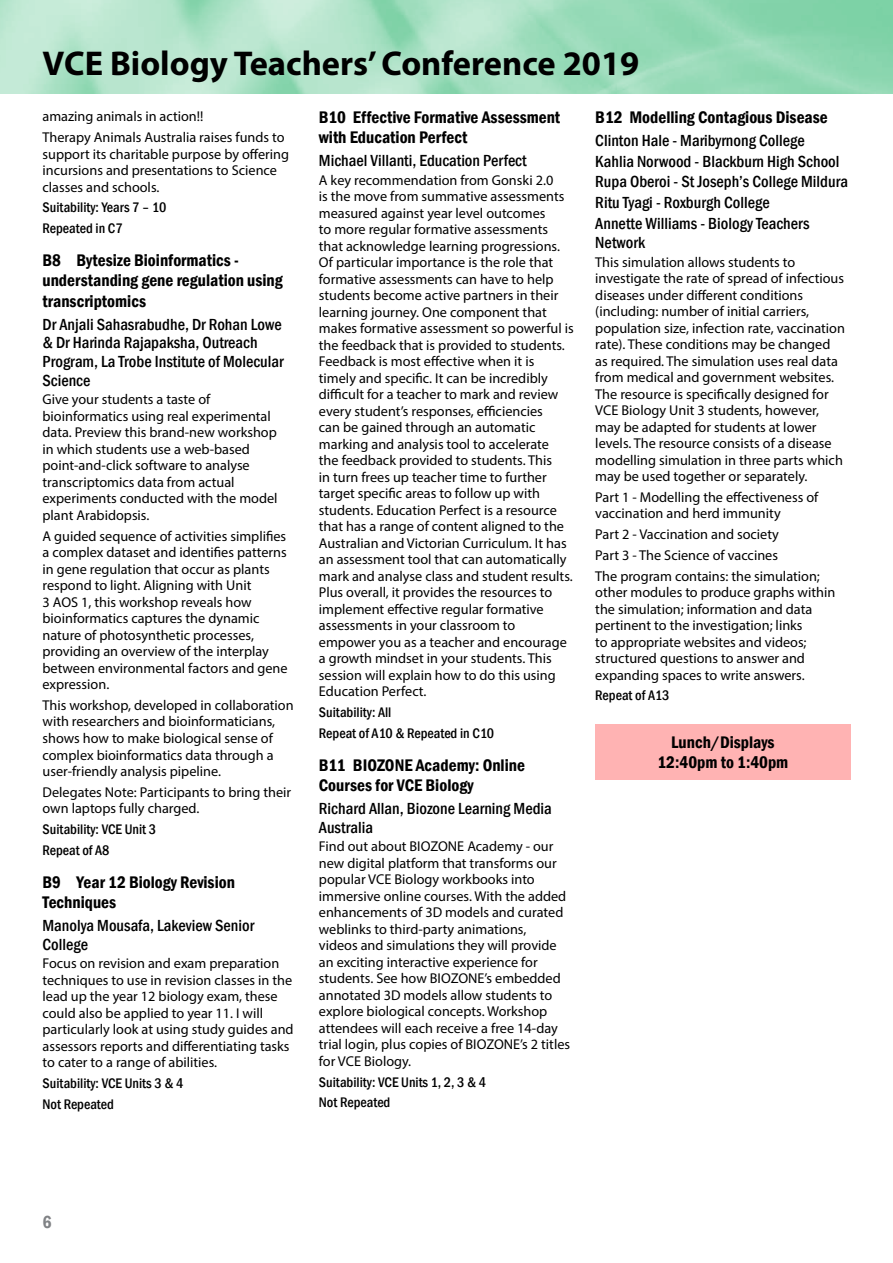
<style>
.page{position:relative;width:893px;height:1263px;background:#fff}
.page>*{position:absolute;margin:0;border:0;box-sizing:border-box;transform-origin:0 0}
.t1{font:700 34.5px "Myriad Pro";color:#000}
.t2{font:600 condensed 18px "Franklin Gothic";color:#808285}
.t3{font:600 condensed 17.25px/20.2px "Franklin Gothic";color:#000}
.t4{font:500 condensed 16.5px/18.8px "Franklin Gothic";color:#000}
.t5{font:14.25px/16.5px "Myriad Pro";color:#000}
.t6{font:500 condensed 14.25px/20.7px "Franklin Gothic";color:#000}
</style>
<div class="page">
<div style="left:595px;top:724px;width:255px;height:55px;background:#ffb3b3"></div>
<h1 class="t1" style="left:43px;top:41px;width:598px">VCE Biology Teachers’ Conference 2019</h1>
<p class="t5" style="left:43px;top:106px;width:244px;line-height:20.7px">amazing animals in action!!<br>Therapy Animals Australia raises funds to</p>
<p class="t5" style="left:43px;top:145px;width:248px">support its charitable purpose by offering incursions and presentations to Science classes and schools.</p>
<p class="t6" style="left:43px;top:197px;width:125px">Suitability: Years 7 – 10<br>Repeated in C7</p>
<p class="t3" style="left:43px;top:250px;width:242px">B8 Bytesize Bioinformatics - understanding gene regulation using transcriptomics</p>
<p class="t4" style="left:43px;top:315px;width:242px">Dr Anjali Sahasrabudhe, Dr Rohan Lowe &amp; Dr Harinda Rajapaksha, Outreach<br>Program, La Trobe Institute of Molecular<br>Science</p>
<p class="t5" style="left:43px;top:391px;width:237px">Give your students a taste of bioinformatics using real experimental data. Preview this brand-new workshop in which students use a web-based point-and-click software to analyse transcriptomics data from actual experiments conducted with the model plant Arabidopsis.</p>
<p class="t5" style="left:43px;top:527px;width:247px">A guided sequence of activities simplifies a complex dataset and identifies patterns in gene regulation that occur as plants respond to light. Aligning with Unit<br>3 AOS 1, this workshop reveals how bioinformatics captures the dynamic nature of photosynthetic processes, providing an overview of the interplay between environmental factors and gene expression.</p>
<p class="t5" style="left:43px;top:697px;width:253px">This workshop, developed in collaboration with researchers and bioinformaticians, shows how to make biological sense of complex bioinformatics data through a user-friendly analysis pipeline.</p>
<p class="t5" style="left:43px;top:783px;width:250px">Delegates Note: Participants to bring their own laptops fully charged.</p>
<p class="t6" style="left:43px;top:819px;width:115px">Suitability: VCE Unit 3<br>Repeat of A8</p>
<p class="t3" style="left:43px;top:872px;width:194px">B9 Year 12 Biology Revision<br>Techniques</p>
<p class="t4" style="left:43px;top:916px;width:213px">Manolya Mousafa, Lakeview Senior<br>College</p>
<p class="t5" style="left:43px;top:955px;width:253px">Focus on revision and exam preparation techniques to use in revision classes in the lead up the year 12 biology exam, these could also be applied to year 11. I will particularly look at using study guides and assessors reports and differentiating tasks to cater to a range of abilities.</p>
<p class="t6" style="left:43px;top:1073px;width:142px">Suitability: VCE Units 3 &amp; 4<br>Not Repeated</p>
<p class="t3" style="left:319px;top:107px;width:243px">B10 Effective Formative Assessment with Education Perfect</p>
<p class="t4" style="left:319px;top:151px;width:209px">Michael Villanti, Education Perfect</p>
<p class="t5" style="left:319px;top:171px;width:256px">A key recommendation from Gonski 2.0<br>is the move from summative assessments measured against year level outcomes<br>to more regular formative assessments that acknowledge learning progressions.<br>Of particular importance is the role that formative assessments can have to help students become active partners in their learning journey. One component that makes formative assessment so powerful is the feedback that is provided to students.<br>Feedback is most effective when it is timely and specific. It can be incredibly difficult for a teacher to mark and review every student’s responses, efficiencies<br>can be gained through an automatic marking and analysis tool to accelerate<br>the feedback provided to students. This<br>in turn frees up teacher time to further target specific areas to follow up with students. Education Perfect is a resource that has a range of content aligned to the Australian and Victorian Curriculum. It has an assessment tool that can automatically mark and analyse class and student results.<br>Plus overall, it provides the resources to implement effective regular formative assessments in your classroom to empower you as a teacher and encourage a growth mindset in your students. This session will explain how to do this using Education Perfect.</p>
<p class="t6" style="left:319px;top:702px;width:177px">Suitability: All<br>Repeat of A10 &amp; Repeated in C10</p>
<p class="t3" style="left:319px;top:754px;width:208px">B11 BIOZONE Academy: Online<br>Courses for VCE Biology</p>
<p class="t4" style="left:319px;top:799px;width:234px">Richard Allan, Biozone Learning Media<br>Australia</p>
<p class="t5" style="left:319px;top:838px;width:253px">Find out about BIOZONE Academy - our new digital platform that transforms our popular VCE Biology workbooks into immersive online courses. With the added enhancements of 3D models and curated weblinks to third-party animations,<br>videos and simulations they will provide an exciting interactive experience for students. See how BIOZONE’s embedded annotated 3D models allow students to explore biological concepts. Workshop attendees will each receive a free 14-day trial login, plus copies of BIOZONE’s 2 titles for VCE Biology.</p>
<p class="t6" style="left:319px;top:1071px;width:169px">Suitability: VCE Units 1, 2, 3 &amp; 4<br>Not Repeated</p>
<p class="t3" style="left:595px;top:107px;width:234px">B12 Modelling Contagious Disease</p>
<p class="t4" style="left:595px;top:130px;width:254px;line-height:20.9px">Clinton Hale - Maribyrnong College<br>Kahlia Norwood - Blackburn High School Rupa Oberoi - St Joseph’s College Mildura Ritu Tyagi - Roxburgh College<br>Annette Williams - Biology Teachers</p>
<p class="t4" style="left:595px;top:233px;width:51px">Network</p>
<p class="t5" style="left:595px;top:253px;width:251px">This simulation allows students to investigate the rate of spread of infectious diseases under different conditions (including: number of initial carriers, population size, infection rate, vaccination rate). These conditions may be changed as required. The simulation uses real data from medical and government websites.<br>The resource is specifically designed for VCE Biology Unit 3 students, however, may be adapted for students at lower levels. The resource consists of a disease modelling simulation in three parts which may be used together or separately.</p>
<p class="t5" style="left:595px;top:489px;width:225px">Part 1 - Modelling the effectiveness of vaccination and herd immunity</p>
<p class="t5" style="left:595px;top:524px;width:226px;line-height:20.7px">Part 2 - Vaccination and society<br>Part 3 - The Science of vaccines<br>The program contains: the simulation;</p>
<p class="t5" style="left:595px;top:584px;width:242px">other modules to produce graphs within the simulation; information and data pertinent to the investigation; links<br>to appropriate websites and videos; structured questions to answer and expanding spaces to write answers.</p>
<p class="t6" style="left:595px;top:685px;width:76px">Repeat of A13</p>
<p class="t3" style="left:657px;top:731px;width:132px;text-align:center">Lunch/Displays<br>12:40pm to 1:40pm</p>
<p class="t2" style="left:43px;top:1209px;width:11px">6</p>
</div>
